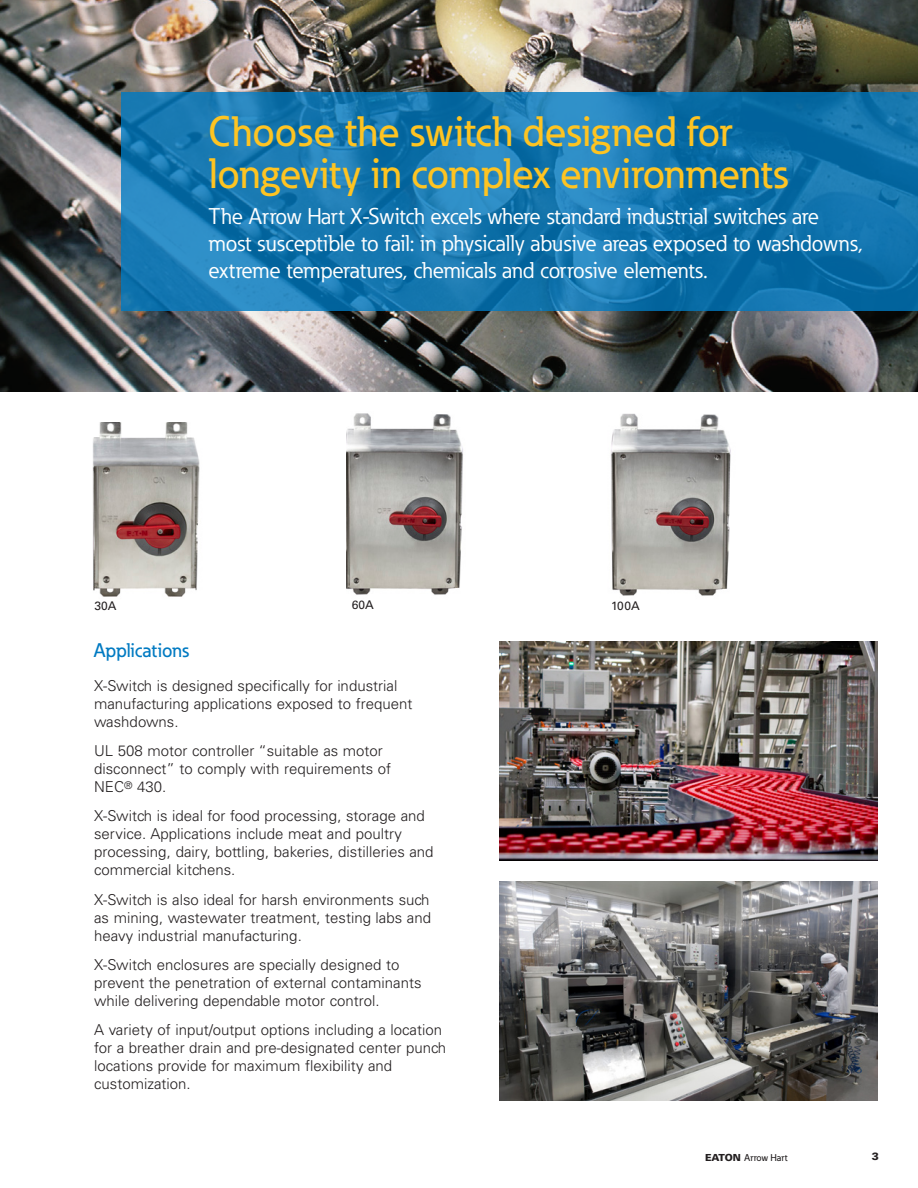
<style>
.page{position:relative;width:918px;height:1188px;background:#fff}
.page>*{position:absolute;margin:0;border:0;box-sizing:border-box;transform-origin:0 0}
.t1{font:500 42px/42px "Eaton";color:#fec422}
.t2{font:22.5px/27px "Eaton";color:#fff}
.t3{font:500 19.5px "Eaton";color:#007ac2}
.t4{font:300 15px/18px "Univers LT Std";color:#231f20}
.t5{font:12px "Univers LT Std";color:#231f20}
.t6{font:900 10.5px "Univers LT Std";color:#231f20}
.t7{font:500 9.75px "Eaton";letter-spacing:.01em;color:#231f20}
.s1{font-family:"Univers LT Std";font-weight:900}
</style>
<div class="page">
<img style="left:611px;top:413px;width:120px;height:183px">
<img style="left:347px;top:413px;width:116px;height:182px">
<img style="left:92px;top:422px;width:108px;height:175px">
<img style="left:0;top:0;width:918px;height:392px">
<img style="left:500px;top:881px;width:378px;height:219px">
<img style="left:500px;top:642px;width:378px;height:219px">
<svg style="left:122px;top:92px;width:796px;height:218px;background:#1576af"></svg>
<h1 class="t1" style="left:208px;top:110px;width:581px">Choose the switch designed for longevity in complex environments</h1>
<h2 class="t2" style="left:208px;top:203px;width:656px">The Arrow Hart X-Switch excels where standard industrial switches are most susceptible to fail: in physically abusive areas exposed to washdowns, extreme temperatures, chemicals and corrosive elements.</h2>
<p class="t5" style="left:94px;top:599px;width:24px">30A</p>
<p class="t5" style="left:352px;top:597px;width:24px">60A</p>
<p class="t5" style="left:611px;top:599px;width:30px">100A</p>
<h3 class="t3" style="left:94px;top:639px;width:96px">Applications</h3>
<p class="t4" style="left:94px;top:677px;width:320px">X-Switch is designed specifically for industrial manufacturing applications exposed to frequent washdowns.</p>
<p class="t4" style="left:94px;top:742px;width:299px">UL 508 motor controller “suitable as motor disconnect” to comply with requirements of<br>NEC<sup>®</sup> 430.</p>
<p class="t4" style="left:94px;top:807px;width:341px">X-Switch is ideal for food processing, storage and service. Applications include meat and poultry processing, dairy, bottling, bakeries, distilleries and commercial kitchens.</p>
<p class="t4" style="left:94px;top:890px;width:338px;text-align:justify">X-Switch is also ideal for harsh environments such as mining, wastewater treatment, testing labs and heavy industrial manufacturing.</p>
<p class="t4" style="left:94px;top:956px;width:329px">X-Switch enclosures are specially designed to prevent the penetration of external contaminants while delivering dependable motor control.</p>
<p class="t4" style="left:94px;top:1021px;width:354px">A variety of input/output options including a location for a breather drain and pre-designated center punch locations provide for maximum flexibility and customization.</p>
<p class="t7" style="left:705px;top:1151px;width:84px"><span class="s1">EATON</span> Arrow Hart</p>
<p class="t6" style="left:872px;top:1150px;width:9px">3</p>
</div>
